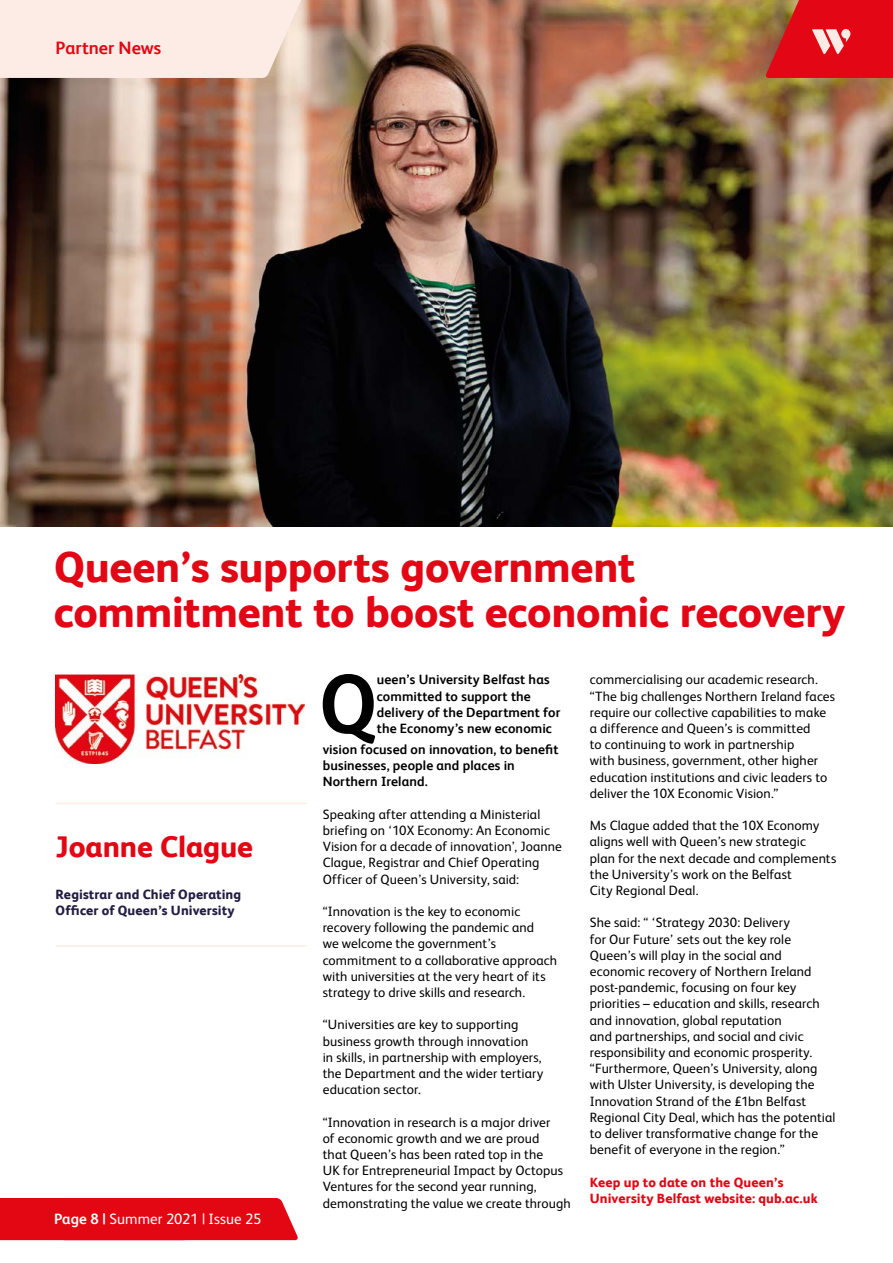
<style>
.page{position:relative;width:893px;height:1263px;background:#fff}
.page>*{position:absolute;margin:0;border:0;box-sizing:border-box;transform-origin:0 0}
.t1{font:700 83.7px "FS Albert";color:#000}
.t2{font:800 43.5px/45px "FS Albert";letter-spacing:-.01em;color:#e30615}
.t3{font:800 30px "FS Albert";letter-spacing:-.005em;color:#e30613}
.t4{font:700 18px "FS Albert";color:#e30613}
.t5{font:15px "FS Albert";letter-spacing:.005em;color:#fff}
.t6{font:13.5px/16.2px "FS Albert";letter-spacing:.01em;color:#000}
.t7{font:700 13.5px/16.2px "FS Albert";letter-spacing:.01em;color:#000}
.t8{font:800 13.5px/16.2px "FS Albert";letter-spacing:.005em;color:#e30613}
.t9{font:800 13.5px/16.2px "FS Albert";letter-spacing:.01em;color:#221d43}
.s1{font-weight:700}
</style>
<div class="page">
<img style="left:0;top:0;width:893px;height:526px">
<svg style="left:0;top:0;width:311px;height:78px;background:#fbe9e1"></svg>
<svg style="left:765px;top:0;width:128px;height:78px;background:#d92025"></svg>
<div style="left:0;top:1198px;width:298px;height:42px;background:#e30613"></div>
<hr style="left:56px;top:803px;width:251px;height:1px;background:#fdece5">
<hr style="left:56px;top:945px;width:251px;height:2px;background:#fdece5">
<img style="left:56px;top:674px;width:249px;height:90px">
<h3 class="t4" style="left:56px;top:37px;width:107px">Partner News</h3>
<h2 class="t2" style="left:54px;top:544px;width:793px">Queen’s supports government commitment to boost economic recovery</h2>
<h3 class="t3" style="left:56px;top:829px;width:199px">Joanne Clague</h3>
<p class="t9" style="left:56px;top:885px;width:187px">Registrar and Chief Operating<br>Officer of Queen’s University</p>
<p class="t5" style="left:54px;top:1210px;width:209px"><span class="s1">Page 8 |</span> Summer 2021 | Issue 25</p>
<h1 class="t1" style="left:319px;top:656px;width:59px">Q</h1>
<p class="t7" style="left:377px;top:671px;width:185px">ueen’s University Belfast has committed to support the delivery of the Department for the Economy’s new economic</p>
<p class="t7" style="left:323px;top:741px;width:237px">vision focused on innovation, to benefit businesses, people and places in<br>Northern Ireland.</p>
<p class="t6" style="left:323px;top:806px;width:241px">Speaking after attending a Ministerial briefing on ‘10X Economy: An Economic Vision for a decade of innovation’, Joanne Clague, Registrar and Chief Operating Officer of Queen’s University, said:</p>
<p class="t6" style="left:323px;top:903px;width:236px">“Innovation is the key to economic recovery following the pandemic and<br>we welcome the government’s commitment to a collaborative approach with universities at the very heart of its strategy to drive skills and research.</p>
<p class="t6" style="left:323px;top:1017px;width:222px">“Universities are key to supporting business growth through innovation<br>in skills, in partnership with employers, the Department and the wider tertiary education sector.</p>
<p class="t6" style="left:323px;top:1114px;width:250px">“Innovation in research is a major driver<br>of economic growth and we are proud<br>that Queen’s has been rated top in the<br>UK for Entrepreneurial Impact by Octopus Ventures for the second year running, demonstrating the value we create through</p>
<p class="t6" style="left:590px;top:672px;width:247px">commercialising our academic research. “The big challenges Northern Ireland faces require our collective capabilities to make a difference and Queen’s is committed<br>to continuing to work in partnership<br>with business, government, other higher education institutions and civic leaders to deliver the 10X Economic Vision.”</p>
<p class="t6" style="left:590px;top:817px;width:248px">Ms Clague added that the 10X Economy aligns well with Queen’s new strategic<br>plan for the next decade and complements the University’s work on the Belfast<br>City Regional Deal.</p>
<p class="t6" style="left:590px;top:915px;width:247px">She said: “ ‘Strategy 2030: Delivery<br>for Our Future’ sets out the key role Queen’s will play in the social and economic recovery of Northern Ireland post-pandemic, focusing on four key priorities – education and skills, research and innovation, global reputation<br>and partnerships, and social and civic responsibility and economic prosperity. “Furthermore, Queen’s University, along with Ulster University, is developing the Innovation Strand of the £1bn Belfast Regional City Deal, which has the potential to deliver transformative change for the benefit of everyone in the region.”</p>
<p class="t8" style="left:590px;top:1174px;width:229px">Keep up to date on the Queen’s<br>University Belfast website: qub.ac.uk</p>
</div>
